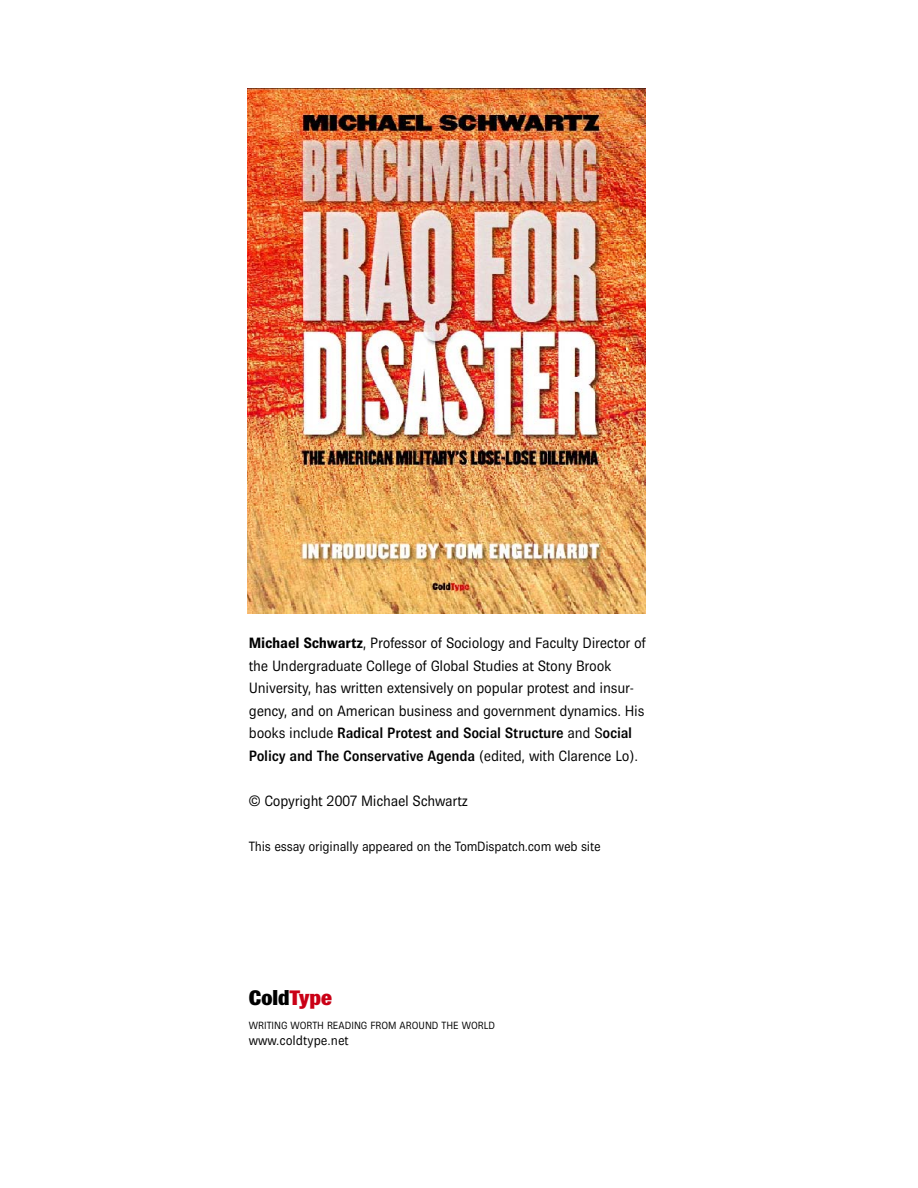
<style>
.page{position:relative;width:918px;height:1188px;background:#fff}
.page>*{position:absolute;margin:0;border:0;box-sizing:border-box;transform-origin:0 0}
.t1{font:800 21px "Brown";color:#000}
.t2{font:300 15px/22.5px "Brown";letter-spacing:-.015em;color:#000}
.t3{font:300 13.5px "Brown";letter-spacing:-.015em;color:#000}
.t4{font:300 10.5px "Brown";color:#000}
.s1{font-weight:700}
.s2{font-weight:500}
.s3{color:#ca0016}
</style>
<div class="page">
<img style="left:247px;top:89px;width:399px;height:524px">
<p class="t2" style="left:249px;top:633px;width:399px"><span class="s1">Michael Schwartz</span>, Professor of Sociology and Faculty Director of the Undergraduate College of Global Studies at Stony Brook University, has written extensively on popular protest and insur&shy;gency, and on American business and government dynamics. His books include <span class="s2">Radical Protest and Social Structure</span> and S<span class="s2">ocial Policy and The Conservative Agenda</span> (edited, with Clarence Lo).</p>
<p class="t2" style="left:249px;top:791px;width:221px">© Copyright 2007 Michael Schwartz</p>
<p class="t3" style="left:249px;top:842px;width:353px">This essay originally appeared on the TomDispatch.com web site</p>
<h1 class="t1" style="left:249px;top:991px;width:85px">Cold<span class="s3">Type</span></h1>
<p class="t4" style="left:249px;top:1022px;width:248px">WRITING WORTH READING FROM AROUND THE WORLD</p>
<p class="t3" style="left:249px;top:1035px;width:101px">www.coldtype.net</p>
</div>
